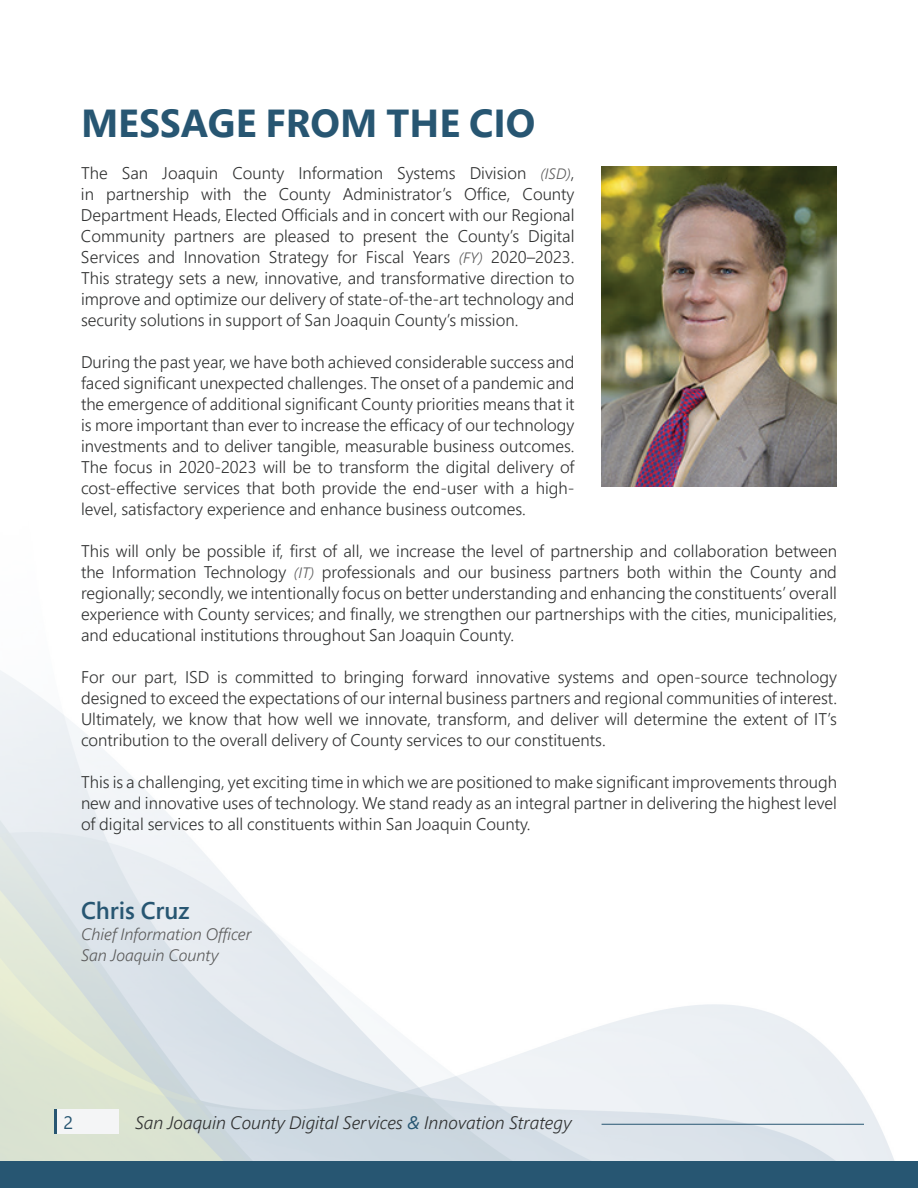
<style>
.page{position:relative;width:918px;height:1188px;background:#fff}
.page>*{position:absolute;margin:0;border:0;box-sizing:border-box;transform-origin:0 0}
.t1{font:700 39px "Segoe Pro";color:#275672}
.t2{font:600 24px "Segoe Pro";color:#275672}
.t3{font:italic 300 18px "Segoe Pro";color:#313232}
.t4{font:18px "Segoe Pro";color:#275672}
.t5{font:300 16.8px/21px "Segoe Pro";color:#313232}
.t6{font:italic 300 16.5px/21px "Segoe Pro";color:#5c5c5c}
.s1{font-style:italic;font-size:15px;color:#5c5c5c}
.s2{font-weight:400;color:#275672}
</style>
<div class="page">
<img style="left:0;top:166px;width:895px;height:995px">
<div style="left:0;top:1161px;width:918px;height:27px;background:#275672"></div>
<div style="left:57px;top:1110px;width:62px;height:24px;background:#f4f5f6"></div>
<hr style="left:602px;top:1124px;width:262px;height:1px;background:#275672">
<hr style="left:54px;top:1110px;width:3px;height:24px;background:#275672">
<img style="left:602px;top:167px;width:235px;height:320px">
<h1 class="t1" style="left:81px;top:96px;width:456px">MESSAGE FROM THE CIO</h1>
<p class="t5" style="left:81px;top:162px;width:495px">The San Joaquin County Information Systems Division <span class="s1">(ISD)</span>, in partnership with the County Administrator’s Office, County Department Heads, Elected Officials and in concert with our Regional Community partners are pleased to present the County’s Digital Services and Innovation Strategy for Fiscal Years <span class="s1">(FY)</span> 2020–2023.<br>This strategy sets a new, innovative, and transformative direction to improve and optimize our delivery of state-of-the-art technology and security solutions in support of San Joaquin County’s mission.</p>
<p class="t5" style="left:81px;top:351px;width:495px">During the past year, we have both achieved considerable success and faced significant unexpected challenges. The onset of a pandemic and the emergence of additional significant County priorities means that it is more important than ever to increase the efficacy of our technology investments and to deliver tangible, measurable business outcomes.<br>The focus in 2020-2023 will be to transform the digital delivery of cost-effective services that both provide the end-user with a high&shy;level, satisfactory experience and enhance business outcomes.</p>
<p class="t5" style="left:81px;top:540px;width:758px;text-align:justify">This will only be possible if, first of all, we increase the level of partnership and collaboration between the Information Technology <span class="s1">(IT)</span> professionals and our business partners both within the County and regionally; secondly, we intentionally focus on better understanding and enhancing the constituents’ overall experience with County services; and finally, we strengthen our partnerships with the cities, municipalities, and educational institutions throughout San Joaquin County.</p>
<p class="t5" style="left:81px;top:666px;width:758px">For our part, ISD is committed to bringing forward innovative systems and open-source technology designed to exceed the expectations of our internal business partners and regional communities of interest.<br>Ultimately, we know that how well we innovate, transform, and deliver will determine the extent of IT’s contribution to the overall delivery of County services to our constituents.</p>
<p class="t5" style="left:81px;top:771px;width:758px;text-align:justify">This is a challenging, yet exciting time in which we are positioned to make significant improvements through new and innovative uses of technology. We stand ready as an integral partner in delivering the highest level of digital services to all constituents within San Joaquin County.</p>
<h2 class="t2" style="left:81px;top:894px;width:110px">Chris Cruz</h2>
<p class="t6" style="left:81px;top:923px;width:172px">Chief Information Officer<br>San Joaquin County</p>
<p class="t4" style="left:63px;top:1110px;width:11px">2</p>
<p class="t3" style="left:135px;top:1110px;width:438px">San Joaquin County Digital Services <span class="s2">&amp;</span> Innovation Strategy</p>
</div>
